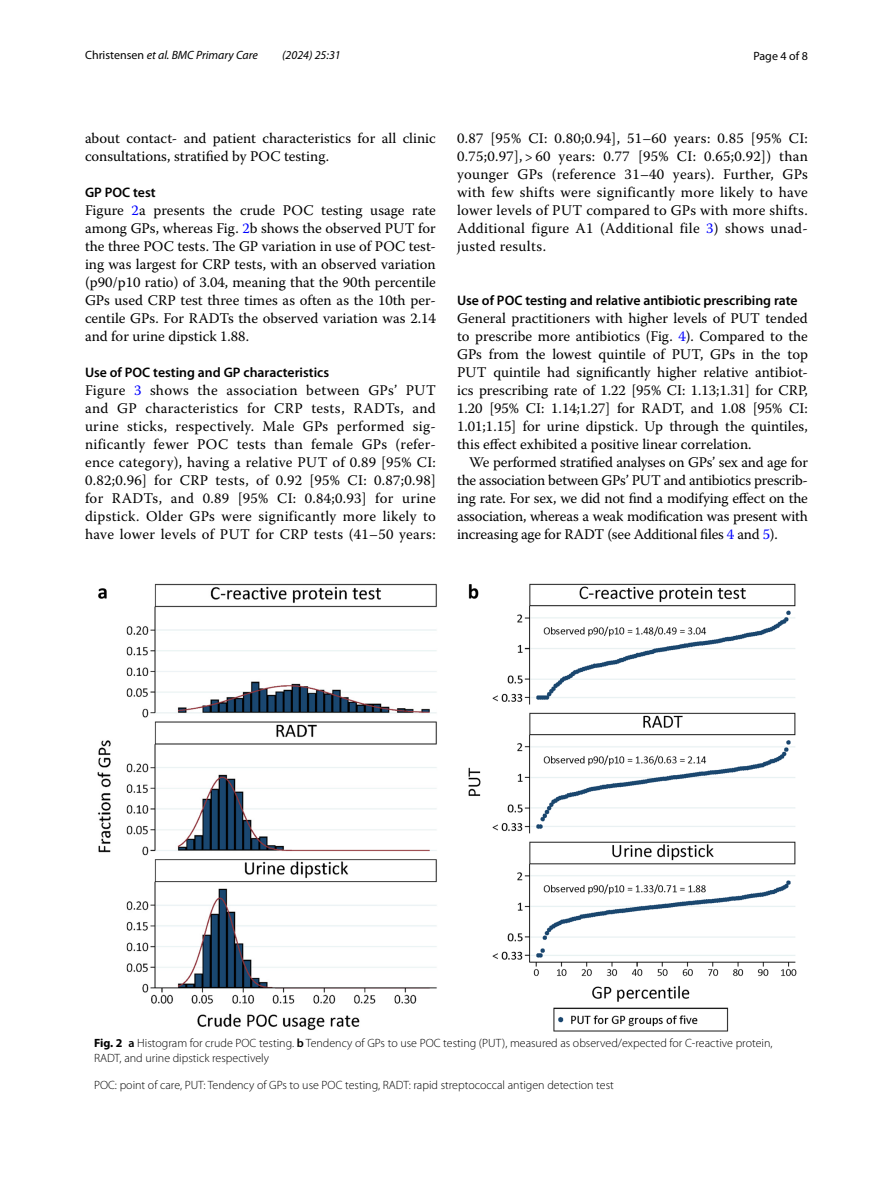
<style>
.page{position:relative;width:893px;height:1187px;background:#fff}
.page>*{position:absolute;margin:0;border:0;box-sizing:border-box;transform-origin:0 0}
.t1{font:14.7px/18px "Warnock Pro";color:#000;text-align:justify}
.t2{font:600 13.8px "Myriad Pro";color:#000}
.t3{font:300 12px/15px "Myriad Pro";color:#000}
.t4{font:italic 12px "Myriad Pro";color:#000}
.t5{font:12px "Myriad Pro";color:#000}
.s1{font-style:normal}
.s2{color:#00f}
.s3{font-weight:700}
.s4{font-weight:600}
</style>
<div class="page">
<img style="left:97px;top:583px;width:700px;height:448px">
<p class="t4" style="left:85px;top:48px;width:175px"><span class="s1">Christensen</span> et al. BMC Primary Care</p>
<p class="t4" style="left:282px;top:48px;width:60px">(2024) 25:31</p>
<p class="t5" style="left:753px;top:48px;width:56px">Page 4 of 8</p>
<p class="t1" style="left:85px;top:128px;width:352px">about contact- and patient characteristics for all clinic consultations, stratified by POC testing.</p>
<p class="t2" style="left:85px;top:183px;width:72px">GP POC test</p>
<p class="t1" style="left:85px;top:200px;width:352px">Figure <span class="s2">2</span>a presents the crude POC testing usage rate among GPs, whereas Fig. <span class="s2">2</span>b shows the observed PUT for the three POC tests. The GP variation in use of POC test&shy;ing was largest for CRP tests, with an observed variation (p90/p10 ratio) of 3.04, meaning that the 90th percentile GPs used CRP test three times as often as the 10th per&shy;centile GPs. For RADTs the observed variation was 2.14 and for urine dipstick 1.88.</p>
<p class="t2" style="left:85px;top:363px;width:246px">Use of POC testing and GP characteristics</p>
<p class="t1" style="left:85px;top:380px;width:352px">Figure <span class="s2">3</span> shows the association between GPs’ PUT and GP characteristics for CRP tests, RADTs, and urine sticks, respectively. Male GPs performed sig&shy;nificantly fewer POC tests than female GPs (refer&shy;ence category), having a relative PUT of 0.89 [95% CI:<br>0.82;0.96] for CRP tests, of 0.92 [95% CI: 0.87;0.98] for RADTs, and 0.89 [95% CI: 0.84;0.93] for urine dipstick. Older GPs were significantly more likely to have lower levels of PUT for CRP tests (41–50 years:</p>
<p class="t1" style="left:457px;top:128px;width:352px">0.87 [95% CI: 0.80;0.94], 51–60 years: 0.85 [95% CI:<br>0.75;0.97], &gt; 60 years: 0.77 [95% CI: 0.65;0.92]) than younger GPs (reference 31–40 years). Further, GPs with few shifts were significantly more likely to have lower levels of PUT compared to GPs with more shifts.<br>Additional figure A1 (Additional file <span class="s2">3</span>) shows unad&shy;justed results.</p>
<p class="t2" style="left:457px;top:291px;width:342px">Use of POC testing and relative antibiotic prescribing rate</p>
<p class="t1" style="left:457px;top:308px;width:352px">General practitioners with higher levels of PUT tended to prescribe more antibiotics (Fig. <span class="s2">4</span>). Compared to the GPs from the lowest quintile of PUT, GPs in the top PUT quintile had significantly higher relative antibiot&shy;ics prescribing rate of 1.22 [95% CI: 1.13;1.31] for CRP, 1.20 [95% CI: 1.14;1.27] for RADT, and 1.08 [95% CI:<br>1.01;1.15] for urine dipstick. Up through the quintiles, this effect exhibited a positive linear correlation.</p>
<p class="t1" style="left:457px;top:452px;width:352px;text-indent:12px">We performed stratified analyses on GPs’ sex and age for the association between GPs’ PUT and antibiotics prescrib&shy;ing rate. For sex, we did not find a modifying effect on the association, whereas a weak modification was present with increasing age for RADT (see Additional files <span class="s2">4</span> and <span class="s2">5</span>).</p>
<p class="t3" style="left:94px;top:1035px;width:680px"><span class="s3">Fig. 2</span> <span class="s4">a</span> Histogram for crude POC testing. <span class="s4">b</span> Tendency of GPs to use POC testing (PUT), measured as observed/expected for C-reactive protein,<br>RADT, and urine dipstick respectively</p>
<p class="t3" style="left:94px;top:1077px;width:521px">POC: point of care, PUT: Tendency of GPs to use POC testing, RADT: rapid streptococcal antigen detection test</p>
</div>
